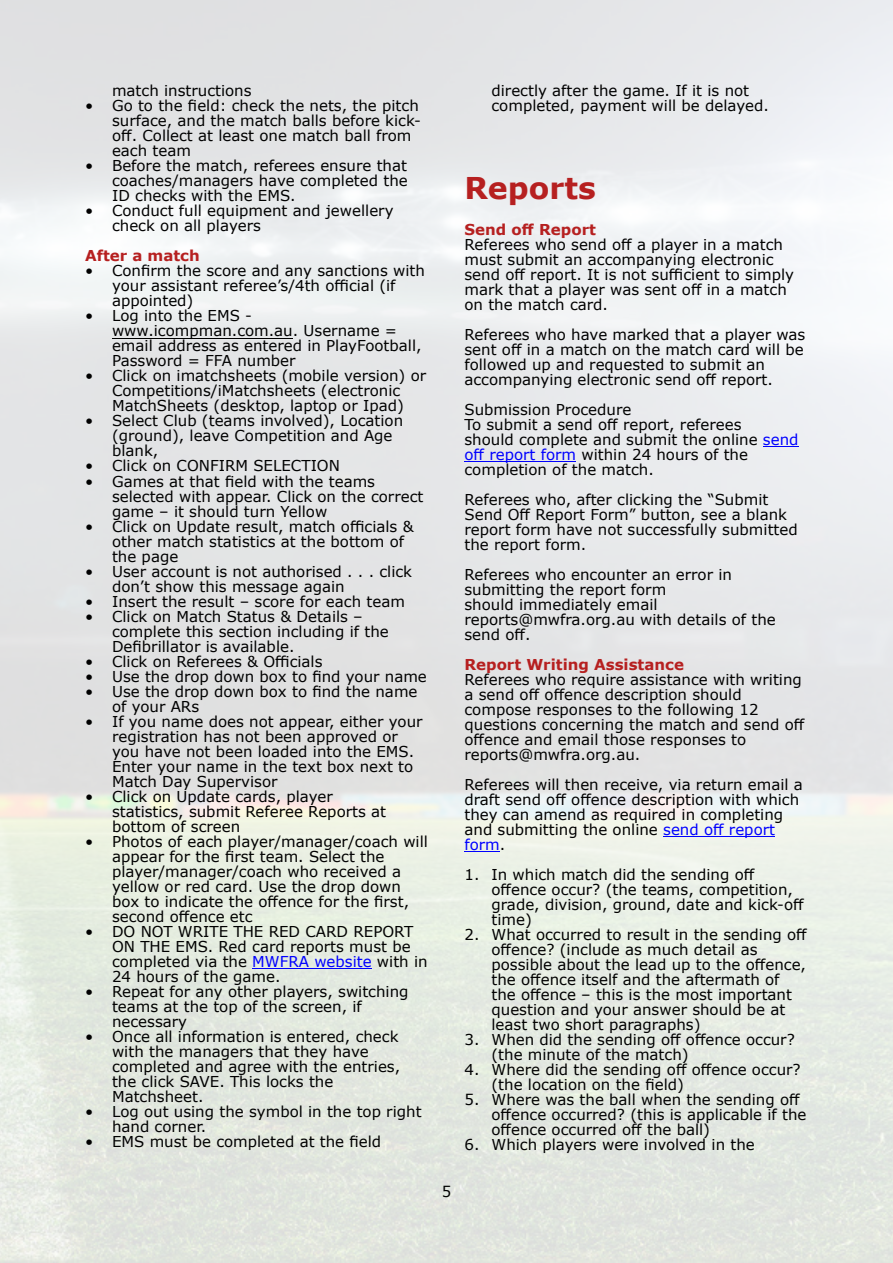
<style>
.page{position:relative;width:893px;height:1263px;background:#fff}
.page>*{position:absolute;margin:0;border:0;box-sizing:border-box;transform-origin:0 0}
.t1{font:700 30px "Verdana";color:#b62020}
.t2{font:15px/15px "Verdana";color:#000}
.t3{font:700 15px "Verdana";color:#b62020}
.s1{color:#00f}
</style>
<div class="page">
<hr style="left:763px;top:446px;width:36px;height:1px;background:#00f">
<hr style="left:464px;top:461px;width:112px;height:1px;background:#00f">
<hr style="left:663px;top:836px;width:112px;height:1px;background:#00f">
<hr style="left:464px;top:851px;width:36px;height:1px;background:#00f">
<hr style="left:112px;top:338px;width:181px;height:1px;background:#000">
<hr style="left:252px;top:968px;width:120px;height:1px;background:#00f">
<p class="t2" style="left:112px;top:85px;width:141px">match instructions</p>
<p class="t2" style="left:112px;top:100px;width:311px;text-indent:-27px">• Go to the field: check the nets, the pitch surface, and the match balls before kick&shy;off. Collect at least one match ball from each team</p>
<p class="t2" style="left:112px;top:160px;width:297px;text-align:justify;text-indent:-27px">• Before the match, referees ensure that coaches/managers have completed the ID checks with the EMS.</p>
<p class="t2" style="left:112px;top:205px;width:283px;text-indent:-27px">• Conduct full equipment and jewellery check on all players</p>
<p class="t3" style="left:85px;top:250px;width:116px">After a match</p>
<p class="t2" style="left:112px;top:265px;width:314px;text-indent:-27px">• Confirm the score and any sanctions with your assistant referee’s/4th official (if appointed)</p>
<p class="t2" style="left:112px;top:310px;width:311px;text-indent:-27px">• Log into the EMS - www.icompman.com.au. Username = email address as entered in PlayFootball,<br>Password = FFA number</p>
<p class="t2" style="left:85px;top:370px;width:343px;text-align:center">• Click on imatchsheets (mobile version) or<br>Competitions/iMatchsheets (electronic<br>MatchSheets (desktop, laptop or Ipad)</p>
<p class="t2" style="left:112px;top:415px;width:293px;text-indent:-27px">• Select Club (teams involved), Location (ground), leave Competition and Age blank,</p>
<p class="t2" style="left:85px;top:460px;width:256px">• Click on CONFIRM SELECTION</p>
<p class="t2" style="left:112px;top:475px;width:313px;text-indent:-27px">• Games at that field with the teams selected with appear. Click on the correct game – it should turn Yellow</p>
<p class="t2" style="left:112px;top:520px;width:303px;text-indent:-27px">• Click on Update result, match officials &amp; other match statistics at the bottom of the page</p>
<p class="t2" style="left:112px;top:565px;width:302px;text-indent:-27px">• User account is not authorised . . . click don’t show this message again</p>
<p class="t2" style="left:85px;top:595px;width:321px">• Insert the result – score for each team</p>
<p class="t2" style="left:112px;top:610px;width:278px;text-indent:-27px">• Click on Match Status &amp; Details – complete this section including if the<br>Defibrillator is available.</p>
<p class="t2" style="left:85px;top:655px;width:239px">• Click on Referees &amp; Officials</p>
<p class="t2" style="left:85px;top:670px;width:343px">• Use the drop down box to find your name</p>
<p class="t2" style="left:112px;top:685px;width:307px;text-indent:-27px">• Use the drop down box to find the name of your ARs</p>
<p class="t2" style="left:112px;top:715px;width:312px;text-indent:-27px">• If you name does not appear, either your registration has not been approved or you have not been loaded into the EMS.<br>Enter your name in the text box next to Match Day Supervisor</p>
<p class="t2" style="left:112px;top:790px;width:276px;text-indent:-27px">• Click on Update cards, player statistics, submit Referee Reports at bottom of screen</p>
<p class="t2" style="left:112px;top:835px;width:317px;text-indent:-27px">• Photos of each player/manager/coach will appear for the first team. Select the player/manager/coach who received a yellow or red card. Use the drop down box to indicate the offence for the first, second offence etc</p>
<p class="t2" style="left:112px;top:925px;width:317px;text-indent:-27px">• DO NOT WRITE THE RED CARD REPORT<br>ON THE EMS. Red card reports must be completed via the <span class="s1">MWFRA website</span> with in<br>24 hours of the game.</p>
<p class="t2" style="left:112px;top:985px;width:298px;text-indent:-27px">• Repeat for any other players, switching teams at the top of the screen, if necessary</p>
<p class="t2" style="left:112px;top:1030px;width:290px;text-indent:-27px">• Once all information is entered, check with the managers that they have completed and agree with the entries, the click SAVE. This locks the<br>Matchsheet.</p>
<p class="t2" style="left:112px;top:1105px;width:311px;text-indent:-27px">• Log out using the symbol in the top right hand corner.</p>
<p class="t2" style="left:85px;top:1135px;width:298px">• EMS must be completed at the field</p>
<p class="t2" style="left:491px;top:85px;width:279px">directly after the game. If it is not completed, payment will be delayed.</p>
<p class="t2" style="left:442px;top:1185px;width:11px">5</p>
<h1 class="t1" style="left:464px;top:176px;width:133px">Reports</h1>
<p class="t3" style="left:464px;top:223px;width:133px">Send off Report</p>
<p class="t2" style="left:464px;top:238px;width:331px">Referees who send off a player in a match must submit an accompanying electronic send off report. It is not sufficient to simply mark that a player was sent off in a match on the match card.</p>
<p class="t2" style="left:464px;top:328px;width:342px">Referees who have marked that a player was sent off in a match on the match card will be followed up and requested to submit an accompanying electronic send off report.</p>
<p class="t2" style="left:464px;top:403px;width:336px">Submission Procedure<br>To submit a send off report, referees<br>should complete and submit the online <span class="s1">send off report form</span> within 24 hours of the completion of the match.</p>
<p class="t2" style="left:464px;top:493px;width:335px">Referees who, after clicking the “Submit Send Off Report Form” button, see a blank report form have not successfully submitted the report form.</p>
<p class="t2" style="left:464px;top:568px;width:313px">Referees who encounter an error in submitting the report form<br>should immediately email reports@mwfra.org.au with details of the send off.</p>
<p class="t3" style="left:464px;top:658px;width:221px">Report Writing Assistance</p>
<p class="t2" style="left:464px;top:673px;width:342px">Referees who require assistance with writing a send off offence description should compose responses to the following 12 questions concerning the match and send off offence and email those responses to reports@mwfra.org.au.</p>
<p class="t2" style="left:464px;top:778px;width:340px">Referees will then receive, via return email a draft send off offence description with which they can amend as required in completing and submitting the online <span class="s1">send off report form</span>.</p>
<p class="t2" style="left:491px;top:868px;width:314px;text-indent:-27px">1. In which match did the sending off offence occur? (the teams, competition, grade, division, ground, date and kick-off time)</p>
<p class="t2" style="left:491px;top:928px;width:317px;text-indent:-27px">2. What occurred to result in the sending off offence? (include as much detail as possible about the lead up to the offence, the offence itself and the aftermath of the offence – this is the most important question and your answer should be at least two short paragraphs)</p>
<p class="t2" style="left:491px;top:1033px;width:305px;text-indent:-27px">3. When did the sending off offence occur? (the minute of the match)</p>
<p class="t2" style="left:491px;top:1063px;width:311px;text-indent:-27px">4. Where did the sending off offence occur? (the location on the field)</p>
<p class="t2" style="left:491px;top:1093px;width:316px;text-indent:-27px">5. Where was the ball when the sending off offence occurred? (this is applicable if the offence occurred off the ball)</p>
<p class="t2" style="left:464px;top:1138px;width:292px">6. Which players were involved in the</p>
</div>
